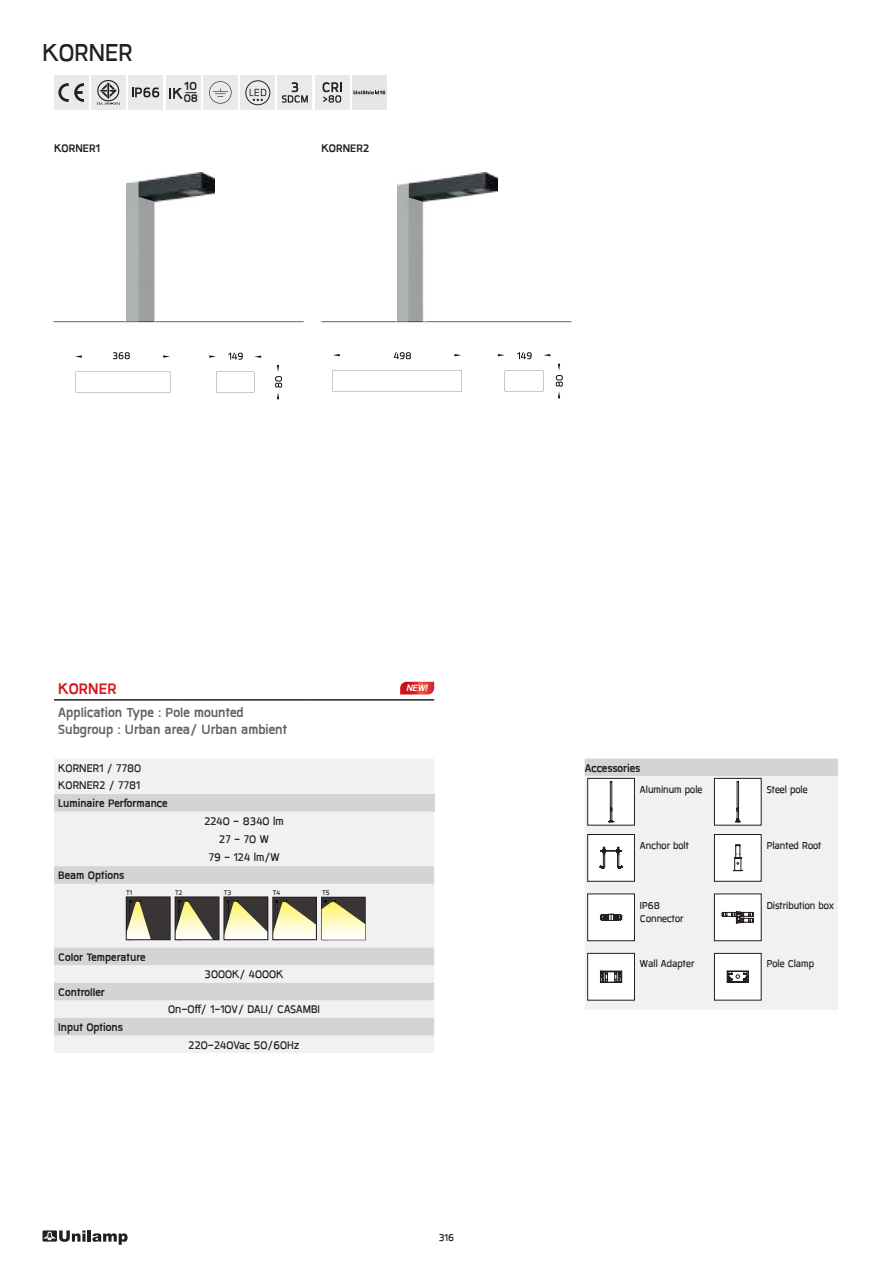
<style>
.page{position:relative;width:893px;height:1263px;background:#fff}
.page>*{position:absolute;margin:0;border:0;box-sizing:border-box;transform-origin:0 0}
.t1{font:33px "Unilamp New";color:#241f1f}
.t2{font:700 21px "Unilamp New";color:#db141d}
.t3{font:700 18px/16.8px "Unilamp New";color:#656365}
.t4{font:700 15.75px "Unilamp New";color:#241f1f}
.t5{font:15px/18.3px "Unilamp New";color:#241f1f}
.t6{font:700 15px "Unilamp New";color:#241f1f}
.t7{font:13.5px "Unilamp New";color:#241f1f}
.t8{font:italic 700 12.6px "Unilamp New";color:#fff}
.t9{font:9px "Unilamp New";color:#241f1f}
</style>
<div class="page">
<svg style="left:43px;top:1230px;width:14px;height:11px"></svg>
<svg style="left:47px;top:1231px;width:5px;height:9px"></svg>
<svg style="left:47px;top:1232px;width:6px;height:5px"></svg>
<svg style="left:59px;top:1230px;width:69px;height:15px"></svg>
<div style="left:585px;top:822px;width:253px;height:188px;background:#f2f1f1"></div>
<div style="left:588px;top:894px;width:46px;height:47px;background:#fff"></div>
<div style="left:588px;top:894px;width:47px;height:47px;border:1px solid #241f1f"></div>
<svg style="left:400px;top:682px;width:34px;height:12px"></svg>
<hr style="left:53px;top:321px;width:251px;height:1px;background:#656365">
<hr style="left:321px;top:321px;width:250px;height:1px;background:#656365">
<div style="left:54px;top:759px;width:380px;height:35px;background:#f2f1f1"></div>
<div style="left:54px;top:794px;width:380px;height:17px;background:#d5d4d5"></div>
<div style="left:54px;top:811px;width:380px;height:242px;background:#f2f1f1"></div>
<svg style="left:54px;top:866px;width:380px;height:169px"></svg>
<hr style="left:54px;top:699px;width:63px;height:1px;background:#241f1f">
<hr style="left:54px;top:700px;width:63px;height:1px;background:#241f1f">
<hr style="left:117px;top:699px;width:64px;height:1px;background:#241f1f">
<hr style="left:117px;top:700px;width:64px;height:1px;background:#241f1f">
<hr style="left:181px;top:699px;width:63px;height:1px;background:#241f1f">
<hr style="left:181px;top:700px;width:63px;height:1px;background:#241f1f">
<hr style="left:244px;top:699px;width:63px;height:1px;background:#241f1f">
<hr style="left:244px;top:700px;width:63px;height:1px;background:#241f1f">
<hr style="left:307px;top:699px;width:64px;height:1px;background:#241f1f">
<hr style="left:307px;top:700px;width:64px;height:1px;background:#241f1f">
<hr style="left:371px;top:699px;width:63px;height:1px;background:#241f1f">
<hr style="left:371px;top:700px;width:63px;height:1px;background:#241f1f">
<svg style="left:556px;top:364px;width:7px;height:34px"></svg>
<svg style="left:505px;top:371px;width:39px;height:21px"></svg>
<svg style="left:517px;top:352px;width:15px;height:7px"></svg>
<svg style="left:498px;top:354px;width:7px;height:2px"></svg>
<svg style="left:543px;top:354px;width:7px;height:2px"></svg>
<svg style="left:394px;top:352px;width:17px;height:7px"></svg>
<svg style="left:333px;top:354px;width:7px;height:2px"></svg>
<svg style="left:454px;top:354px;width:7px;height:2px"></svg>
<svg style="left:333px;top:371px;width:129px;height:21px"></svg>
<svg style="left:76px;top:372px;width:95px;height:21px"></svg>
<svg style="left:275px;top:365px;width:7px;height:34px"></svg>
<svg style="left:216px;top:372px;width:39px;height:21px"></svg>
<svg style="left:228px;top:353px;width:15px;height:7px"></svg>
<svg style="left:209px;top:355px;width:7px;height:3px"></svg>
<svg style="left:254px;top:355px;width:7px;height:3px"></svg>
<svg style="left:113px;top:352px;width:17px;height:7px"></svg>
<svg style="left:75px;top:355px;width:7px;height:3px"></svg>
<svg style="left:163px;top:355px;width:7px;height:3px"></svg>
<div style="left:273px;top:897px;width:43px;height:43px;background:#393535"></div>
<div style="left:273px;top:897px;width:43px;height:43px;border:1px solid #241f1f"></div>
<div style="left:322px;top:897px;width:43px;height:43px;background:linear-gradient(to right,#393535,#393535)"></div>
<div style="left:322px;top:897px;width:43px;height:43px;border:1px solid #241f1f"></div>
<svg style="left:322px;top:901px;width:43px;height:39px"></svg>
<div style="left:224px;top:897px;width:44px;height:43px;background:#393535"></div>
<svg style="left:226px;top:900px;width:90px;height:40px"></svg>
<div style="left:224px;top:897px;width:44px;height:43px;border:1px solid #241f1f"></div>
<div style="left:175px;top:897px;width:44px;height:43px;background:#393535"></div>
<svg style="left:177px;top:900px;width:35px;height:38px"></svg>
<div style="left:175px;top:897px;width:44px;height:43px;border:1px solid #241f1f"></div>
<div style="left:126px;top:897px;width:44px;height:43px;background:#393535"></div>
<svg style="left:128px;top:900px;width:23px;height:38px"></svg>
<div style="left:126px;top:897px;width:44px;height:43px;border:1px solid #241f1f"></div>
<div style="left:241px;top:75px;width:34px;height:34px;background:#ebeaea"></div>
<svg style="left:245px;top:80px;width:25px;height:25px"></svg>
<div style="left:278px;top:75px;width:34px;height:34px;background:#ebeaea"></div>
<svg style="left:282px;top:82px;width:26px;height:21px"></svg>
<div style="left:315px;top:75px;width:34px;height:34px;background:#ebeaea"></div>
<svg style="left:323px;top:82px;width:19px;height:21px"></svg>
<div style="left:128px;top:75px;width:35px;height:34px;background:#ebeaea"></div>
<svg style="left:132px;top:87px;width:27px;height:10px"></svg>
<div style="left:54px;top:75px;width:34px;height:34px;background:#ebeaea"></div>
<svg style="left:58px;top:83px;width:26px;height:19px"></svg>
<div style="left:203px;top:75px;width:34px;height:34px;background:#ebeaea"></div>
<svg style="left:209px;top:81px;width:23px;height:23px"></svg>
<div style="left:166px;top:75px;width:34px;height:34px;background:#ebeaea"></div>
<svg style="left:169px;top:88px;width:28px;height:11px"></svg>
<div style="left:91px;top:75px;width:34px;height:34px;background:#ebeaea"></div>
<svg style="left:97px;top:80px;width:23px;height:25px"></svg>
<div style="left:588px;top:834px;width:46px;height:47px;background:#fff"></div>
<div style="left:588px;top:834px;width:47px;height:47px;border:1px solid #241f1f"></div>
<div style="left:714px;top:834px;width:47px;height:47px;background:#fff"></div>
<div style="left:714px;top:834px;width:47px;height:47px;border:1px solid #241f1f"></div>
<svg style="left:585px;top:759px;width:253px;height:63px"></svg>
<svg style="left:600px;top:847px;width:22px;height:22px"></svg>
<svg style="left:600px;top:914px;width:22px;height:7px"></svg>
<div style="left:714px;top:894px;width:47px;height:47px;background:#fff"></div>
<div style="left:714px;top:894px;width:47px;height:47px;border:1px solid #241f1f"></div>
<div style="left:588px;top:953px;width:46px;height:47px;background:#fff"></div>
<div style="left:588px;top:953px;width:47px;height:47px;border:1px solid #241f1f"></div>
<svg style="left:640px;top:909px;width:127px;height:17px"></svg>
<div style="left:714px;top:953px;width:47px;height:47px;background:#fff"></div>
<div style="left:714px;top:953px;width:47px;height:47px;border:1px solid #241f1f"></div>
<img style="left:145px;top:172px;width:70px;height:30px">
<img style="left:426px;top:172px;width:71px;height:30px">
<svg style="left:126px;top:180px;width:31px;height:141px"></svg>
<svg style="left:397px;top:181px;width:30px;height:140px"></svg>
<div style="left:352px;top:75px;width:34px;height:34px;background:#e7e6e6"></div>
<svg style="left:353px;top:91px;width:32px;height:3px"></svg>
<svg style="left:733px;top:845px;width:9px;height:26px"></svg>
<svg style="left:600px;top:971px;width:22px;height:12px"></svg>
<svg style="left:727px;top:971px;width:22px;height:12px"></svg>
<h1 class="t1" style="left:43px;top:34px;width:92px">KORNER</h1>
<p class="t4" style="left:184px;top:77px;width:14px">10</p>
<p class="t6" style="left:184px;top:90px;width:16px">08</p>
<p class="t6" style="left:54px;top:140px;width:48px">KORNER1</p>
<p class="t6" style="left:321px;top:140px;width:50px">KORNER2</p>
<h2 class="t2" style="left:58px;top:677px;width:60px">KORNER</h2>
<p class="t8" style="left:406px;top:681px;width:23px">NEW!</p>
<p class="t3" style="left:58px;top:704px;width:230px">Application Type : Pole mounted<br>Subgroup : Urban area/ Urban ambient</p>
<p class="t5" style="left:58px;top:759px;width:84px;line-height:17.5px">KORNER1 / 7780<br>KORNER2 / 7781</p>
<p class="t6" style="left:58px;top:794px;width:111px">Luminaire Performance</p>
<p class="t5" style="left:204px;top:812px;width:81px;text-align:center">2240 - 8340 lm<br>27 - 70 W<br>79 - 124 lm/W</p>
<p class="t6" style="left:58px;top:867px;width:68px">Beam Options</p>
<p class="t9" style="left:126px;top:888px;width:8px">T1</p>
<p class="t9" style="left:175px;top:888px;width:9px">T2</p>
<p class="t9" style="left:224px;top:888px;width:9px">T3</p>
<p class="t9" style="left:273px;top:888px;width:9px">T4</p>
<p class="t9" style="left:322px;top:888px;width:9px">T5</p>
<p class="t6" style="left:58px;top:948px;width:89px">Color Temperature</p>
<p class="t6" style="left:58px;top:983px;width:48px">Controller</p>
<p class="t6" style="left:58px;top:1019px;width:66px">Input Options</p>
<p class="t5" style="left:205px;top:965px;width:80px">3000K/ 4000K</p>
<p class="t5" style="left:168px;top:1000px;width:153px">On-Off/ 1-10V/ DALI/ CASAMBI</p>
<p class="t5" style="left:189px;top:1036px;width:112px">220-240Vac 50/60Hz</p>
<p class="t7" style="left:439px;top:1230px;width:17px">316</p>
<p class="t6" style="left:585px;top:759px;width:57px">Accessories</p>
<p class="t7" style="left:640px;top:782px;width:64px">Aluminum pole</p>
<p class="t7" style="left:767px;top:782px;width:42px">Steel pole</p>
<p class="t7" style="left:640px;top:838px;width:51px">Anchor bolt</p>
<p class="t7" style="left:767px;top:838px;width:56px">Planted Root</p>
<p class="t7" style="left:640px;top:898px;width:22px">IP68</p>
<p class="t7" style="left:767px;top:898px;width:69px">Distribution box</p>
<p class="t7" style="left:640px;top:911px;width:45px">Connector</p>
<p class="t7" style="left:640px;top:956px;width:56px">Wall Adapter</p>
<p class="t7" style="left:767px;top:956px;width:49px">Pole Clamp</p>
</div>
